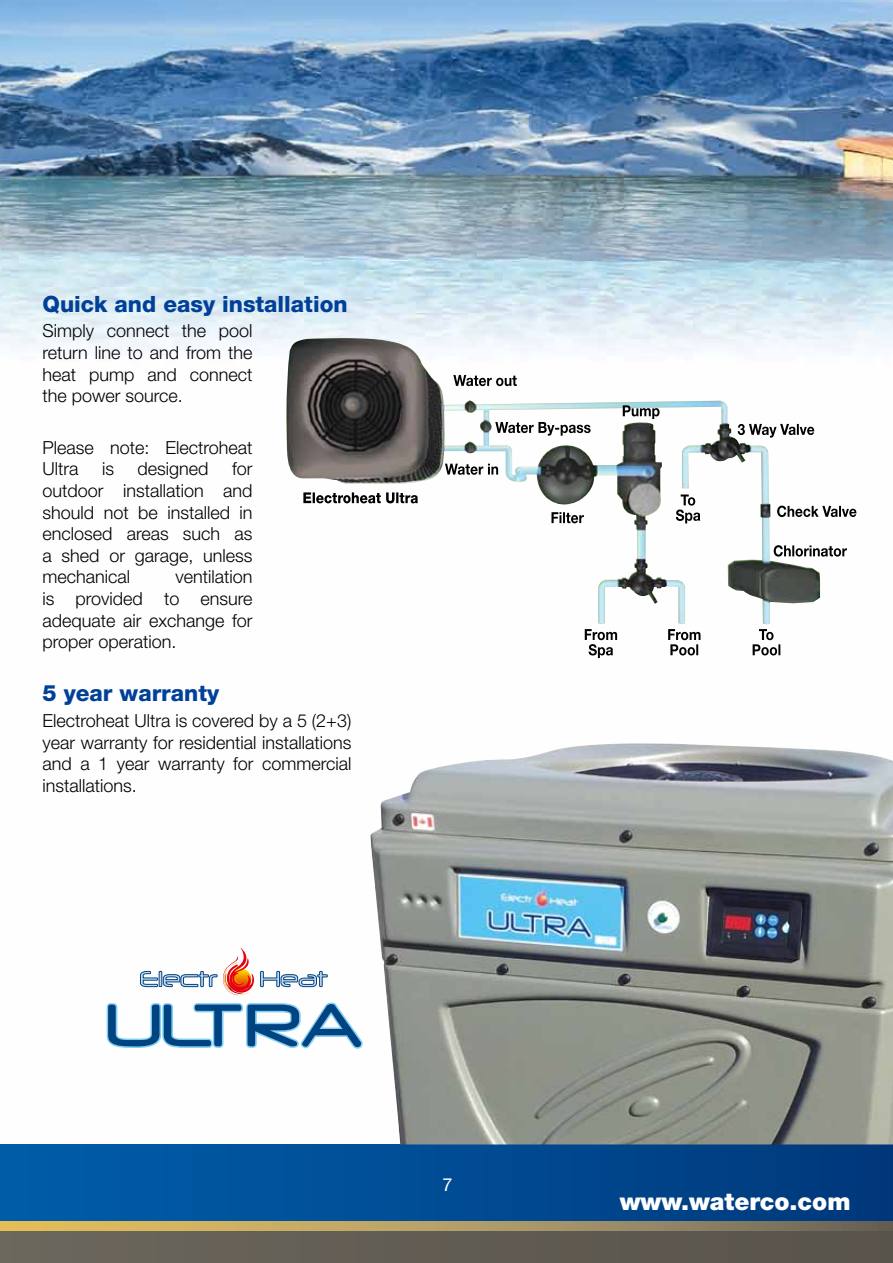
<style>
.page{position:relative;width:893px;height:1263px;background:#fff}
.page>*{position:absolute;margin:0;border:0;box-sizing:border-box;transform-origin:0 0}
.t1{font:900 24px "Helvetica Neue";color:#fff}
.t2{font:800 22.5px "Helvetica Neue";color:#004098}
.t3{font:300 18px/21.6px "Helvetica Neue";color:#000;text-align:justify}
.t4{font:18px "Helvetica Neue";color:#fff}
</style>
<div class="page">
<img style="left:0;top:0;width:893px;height:1145px">
<div style="left:0;top:1145px;width:893px;height:118px;background:linear-gradient(to right,#005eaa,#00387c)"></div>
<div style="left:0;top:1229px;width:893px;height:34px;background:#625c53"></div>
<svg style="left:0;top:1221px;width:893px;height:9px;background:#af9962"></svg>
<img style="left:286px;top:339px;width:534px;height:287px">
<svg style="left:495px;top:422px;width:96px;height:14px"></svg>
<svg style="left:676px;top:494px;width:24px;height:29px"></svg>
<svg style="left:753px;top:629px;width:27px;height:26px"></svg>
<svg style="left:668px;top:629px;width:32px;height:26px"></svg>
<svg style="left:445px;top:464px;width:53px;height:11px"></svg>
<svg style="left:623px;top:405px;width:36px;height:14px"></svg>
<svg style="left:551px;top:512px;width:33px;height:11px"></svg>
<svg style="left:738px;top:424px;width:76px;height:14px"></svg>
<svg style="left:774px;top:545px;width:73px;height:12px"></svg>
<svg style="left:453px;top:375px;width:64px;height:11px"></svg>
<svg style="left:777px;top:506px;width:79px;height:11px"></svg>
<svg style="left:585px;top:629px;width:32px;height:29px"></svg>
<svg style="left:303px;top:492px;width:115px;height:11px"></svg>
<svg style="left:140px;top:947px;width:188px;height:48px"></svg>
<svg style="left:105px;top:1001px;width:259px;height:49px"></svg>
<img style="left:369px;top:743px;width:524px;height:401px">
<p class="t2" style="left:43px;top:290px;width:307px">Quick and easy installation</p>
<p class="t3" style="left:43px;top:320px;width:212px">Simply connect the pool return line to and from the heat pump and connect the power source.</p>
<p class="t3" style="left:43px;top:436px;width:212px">Please note: Electroheat<br>Ultra</p>
<p class="t3" style="left:43px;top:458px;width:212px;text-indent:190px">for outdoor installation and should not be installed in enclosed areas such as a shed or garage, unless mechanical</p>
<p class="t3" style="left:102px;top:458px;width:13px">is</p>
<p class="t3" style="left:138px;top:458px;width:73px">designed</p>
<p class="t3" style="left:43px;top:566px;width:211px;text-indent:133px">ventilation is provided to ensure adequate air exchange for proper operation.</p>
<p class="t2" style="left:43px;top:680px;width:178px">5 year warranty</p>
<p class="t3" style="left:43px;top:709px;width:310px">Electroheat Ultra is covered by a 5 (2+3) year warranty for residential installations and a 1 year warranty for commercial installations.</p>
<p class="t4" style="left:442px;top:1174px;width:12px">7</p>
<h1 class="t1" style="left:620px;top:1187px;width:232px">www.waterco.com</h1>
</div>
